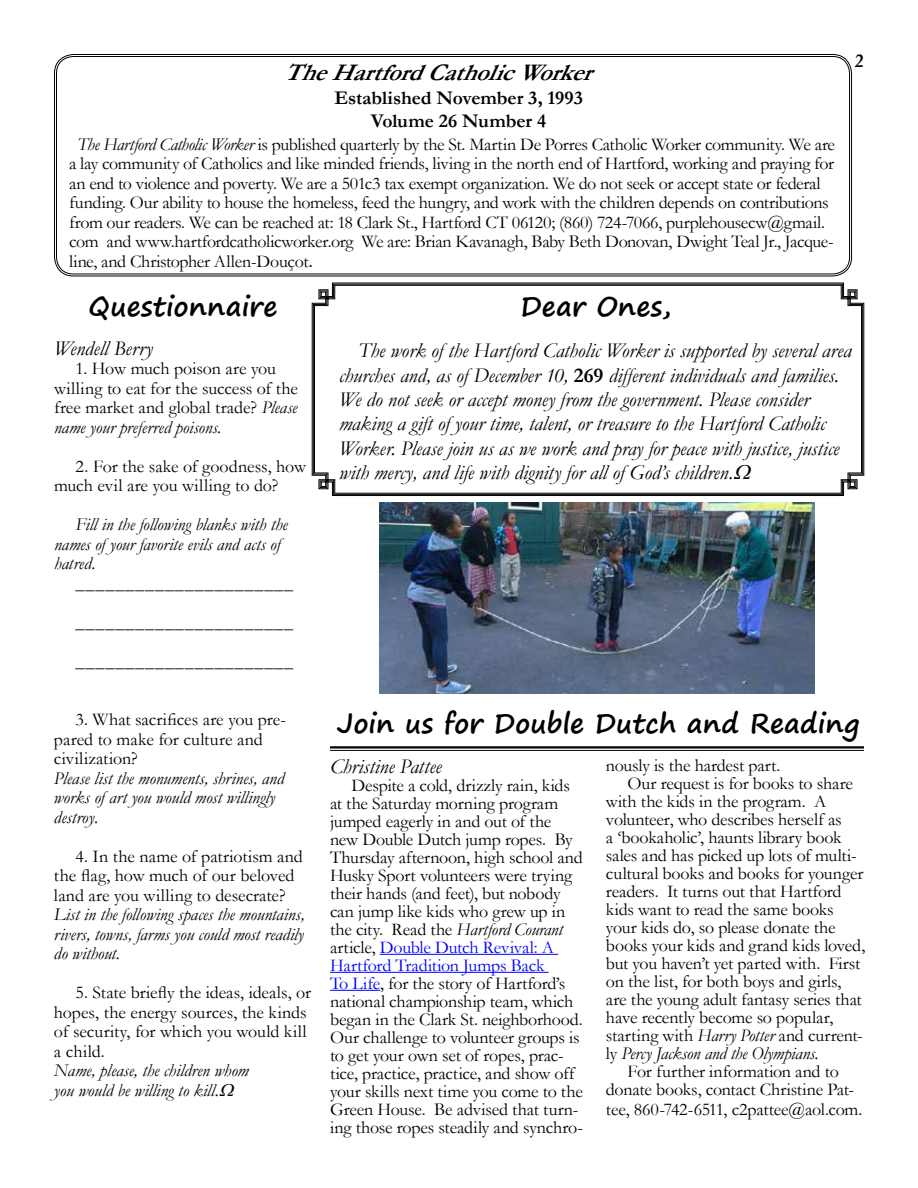
<style>
.page{position:relative;width:918px;height:1188px;background:#fff}
.page>*{position:absolute;margin:0;border:0;box-sizing:border-box;transform-origin:0 0}
.t1{font:700 27px "Segoe Print";letter-spacing:.005em;color:#000}
.t2{font:italic 700 24px "Garamond";color:#000}
.t3{font:italic 21px/24.3px "Garamond";letter-spacing:-.005em;color:#000}
.t4{font:700 19.5px/23.4px "Garamond";letter-spacing:-.005em;color:#000;text-align:center}
.t5{font:18px/18px "Garamond";letter-spacing:-.01em;color:#000}
.t6{font:italic 18px/19.5px "Garamond";letter-spacing:-.005em;color:#000}
.t7{font:italic 700 18px "Book Antiqua";color:#000}
.s1{font-style:italic}
.s2{font-size:21px}
.s3{font-weight:700;font-style:normal}
.s4{color:#00f}
.s5{font-style:normal}
</style>
<div class="page">
<div style="left:54px;top:54px;width:798px;height:222px;border:1px solid #000;border-radius:19px"></div>
<div style="left:56px;top:56px;width:794px;height:218px;border:1px solid #000;border-radius:17px"></div>
<hr style="left:380px;top:954px;width:178px;height:1px;background:#00f">
<hr style="left:330px;top:972px;width:219px;height:1px;background:#00f">
<hr style="left:330px;top:990px;width:50px;height:1px;background:#00f">
<svg style="left:314px;top:285px;width:548px;height:209px"></svg>
<hr style="left:330px;top:750px;width:534px;height:1px;background:#000">
<hr style="left:330px;top:746px;width:534px;height:3px;background:#000">
<img style="left:379px;top:502px;width:436px;height:191px">
<svg style="left:734px;top:465px;width:19px;height:14px"></svg>
<p class="t7" style="left:855px;top:49px;width:10px">2</p>
<h2 class="t2" style="left:284px;top:57px;width:323px">TheHartfordCatholicWorker</h2>
<p class="t4" style="left:334px;top:86px;width:250px">Established November 3, 1993<br>Volume 26 Number 4</p>
<p class="t5" style="left:69px;top:134px;width:768px;line-height:19.5px;text-indent:8px"><span class="s1">The Hartford Catholic Worker</span> is published quarterly by the St. Martin De Porres Catholic Worker community. We are a lay community of Catholics and like minded friends, living in the north end of Hartford, working and praying for an end to violence and poverty. We are a 501c3 tax exempt organization. We do not seek or accept state or federal funding. Our ability to house the homeless, feed the hungry, and work with the children depends on contributions from our readers. We can be reached at: 18 Clark St., Hartford CT 06120; (860) 724-7066, purplehousecw@gmail. com and www.hartfordcatholicworker.org We are: Brian Kavanagh, Baby Beth Donovan, Dwight Teal Jr., Jacque&shy;line, and Christopher Allen-Douçot<span class="s2">.</span></p>
<h1 class="t1" style="left:89px;top:281px;width:190px">Questionnaire</h1>
<p class="t3" style="left:54px;top:335px;width:100px">Wendell Berry</p>
<p class="t5" style="left:54px;top:358px;width:246px;line-height:19.5px;text-indent:22px">1. How much poison are you willing to eat for the success of the free market and global trade? <span class="s1">Please name your preferred poisons.</span></p>
<p class="t5" style="left:54px;top:456px;width:254px;line-height:19.5px;text-indent:22px">2. For the sake of goodness, how much evil are you willing to do?</p>
<p class="t6" style="left:54px;top:514px;width:235px;text-indent:22px">Fill in the following blanks with the names of your favorite evils and acts of hatred.</p>
<p class="t5" style="left:76px;top:563px;width:219px;line-height:39px;text-align:justify">______________________ ______________________ ______________________</p>
<h1 class="t1" style="left:521px;top:281px;width:151px">Dear Ones,</h1>
<p class="t3" style="left:339px;top:338px;width:514px;text-indent:19px">The work of the Hartford Catholic Worker is supported by several area churches and, as of December 10, <span class="s3">269</span> different individuals and families.<br>We do not seek or accept money from the government. Please consider making a gift of your time, talent, or treasure to the Hartford Catholic Worker. Please join us as we work and pray for peace with justice, justice with mercy, and life with dignity for all of God’s children.</p>
<p class="t5" style="left:54px;top:709px;width:234px;line-height:19.5px;text-indent:22px">3. What sacrifices are you pre&shy;pared to make for culture and civilization?</p>
<p class="t6" style="left:54px;top:768px;width:232px">Please list the monuments, shrines, and works of art you would most willingly destroy.</p>
<p class="t5" style="left:54px;top:846px;width:250px;line-height:19.5px;text-indent:22px">4. In the name of patriotism and the flag, how much of our beloved land are you willing to desecrate?</p>
<p class="t6" style="left:54px;top:904px;width:252px;text-align:justify">List in the following spaces the mountains, rivers, towns, farms you could most readily do without.</p>
<p class="t5" style="left:54px;top:982px;width:259px;line-height:19.5px;text-indent:22px">5. State briefly the ideas, ideals, or hopes, the energy sources, the kinds of security, for which you would kill a child.</p>
<p class="t6" style="left:54px;top:1060px;width:196px">Name, please, the children whom you would be willing to kill.</p>
<h1 class="t1" style="left:338px;top:698px;width:524px">Join us for Double Dutch and Reading</h1>
<p class="t3" style="left:330px;top:754px;width:113px">Christine Pattee</p>
<p class="t5" style="left:330px;top:776px;width:255px;text-indent:22px">Despite a cold, drizzly rain, kids at the Saturday morning program jumped eagerly in and out of the new Double Dutch jump ropes. By Thursday afternoon, high school and Husky Sport volunteers were trying their hands (and feet), but nobody can jump like kids who grew up in the city. Read the <span class="s1">Hartford Courant </span>article, <span class="s4">Double Dutch Revival: A Hartford Tradition Jumps Back<br>To Life</span>, for the story of Hartford’s national championship team, which began in the Clark St. neighborhood.<br>Our challenge to volunteer groups is to get your own set of ropes, prac&shy;tice, practice, practice, and show off your skills next time you come to the Green House. Be advised that turn&shy;ing those ropes steadily and synchro-</p>
<p class="t5" style="left:606px;top:756px;width:176px">nously is the hardest part.</p>
<p class="t5" style="left:628px;top:774px;width:227px">Our request is for books to share</p>
<p class="t5" style="left:606px;top:792px;width:222px">with the kids in the program. A</p>
<p class="t5" style="left:606px;top:810px;width:237px">volunteer, who describes herself as</p>
<p class="t5" style="left:606px;top:828px;width:237px">a ‘bookaholic’, haunts library book</p>
<p class="t5" style="left:606px;top:846px;width:252px">sales and has picked up lots of multi-</p>
<p class="t5" style="left:606px;top:864px;width:259px">cultural books and books for younger</p>
<p class="t5" style="left:606px;top:882px;width:237px">readers. It turns out that Hartford</p>
<p class="t5" style="left:606px;top:900px;width:229px">kids want to read the same books</p>
<p class="t5" style="left:606px;top:918px;width:231px">your kids do, so please donate the</p>
<p class="t5" style="left:606px;top:936px;width:261px">books your kids and grand kids loved,</p>
<p class="t5" style="left:606px;top:954px;width:256px">but you haven’t yet parted with. First</p>
<p class="t5" style="left:606px;top:972px;width:237px">on the list, for both boys and girls,</p>
<p class="t5" style="left:606px;top:990px;width:257px">are the young adult fantasy series that</p>
<p class="t5" style="left:606px;top:1008px;width:229px">have recently become so popular,</p>
<p class="t5" style="left:606px;top:1026px;width:258px">starting with <span class="s1">Harry Potter</span> and current-</p>
<p class="t6" style="left:606px;top:1043px;width:214px"><span class="s5">ly</span> Percy Jackson and the Olympians.</p>
<p class="t5" style="left:628px;top:1062px;width:213px">For further information and to</p>
<p class="t5" style="left:606px;top:1080px;width:250px">donate books, contact Christine Pat-</p>
<p class="t5" style="left:606px;top:1099px;width:258px">tee, 860-742-6511, c2pattee@aol.com.</p>
</div>
